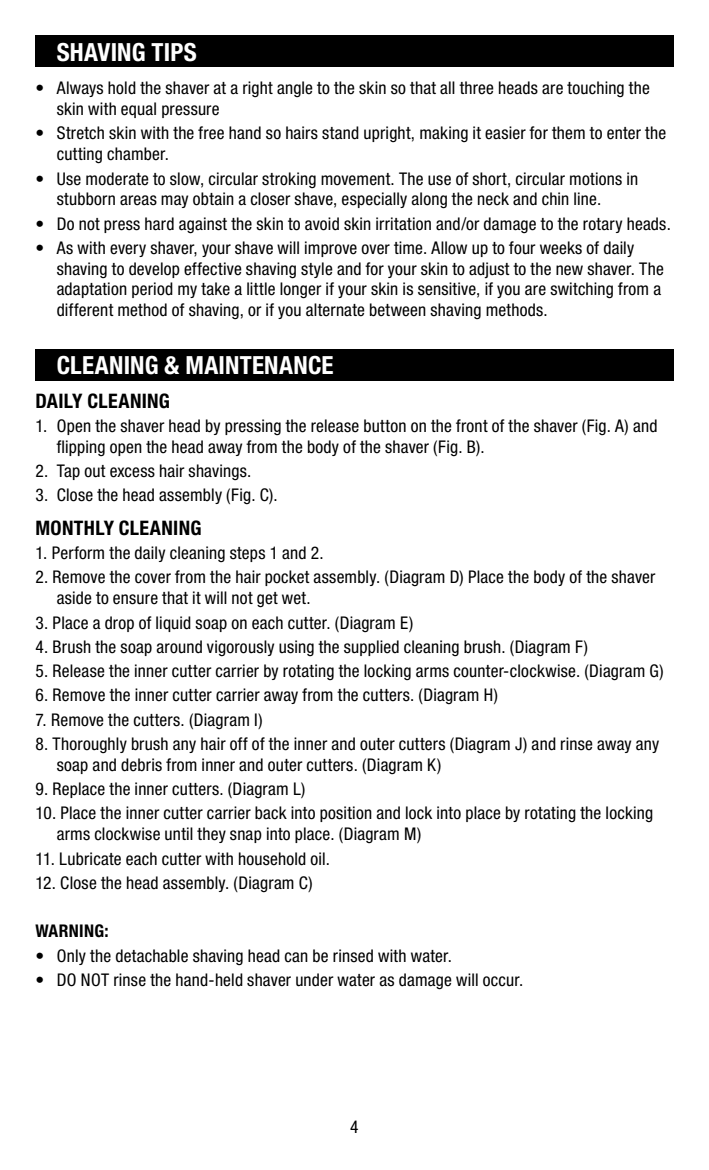
<style>
.page{position:relative;width:709px;height:1170px;background:#fff}
.page>*{position:absolute;margin:0;border:0;box-sizing:border-box;transform-origin:0 0}
.t1{font:700 condensed 25px "Helvetica Neue LT Std";letter-spacing:.01em;color:#fff}
.t2{font:700 condensed 20px "Helvetica Neue LT Std";letter-spacing:.015em;color:#000}
.t3{font:condensed 17.5px/20.8px "Helvetica Neue LT Std";letter-spacing:.015em;color:#000}
.t4{font:700 condensed 17.5px "Helvetica Neue LT Std";letter-spacing:.015em;color:#000}
</style>
<div class="page">
<div style="left:35px;top:350px;width:638px;height:31px;background:#000"></div>
<div style="left:35px;top:35px;width:638px;height:32px;background:#000"></div>
<h1 class="t1" style="left:57px;top:37px;width:141px">SHAVING TIPS</h1>
<p class="t3" style="left:57px;top:78px;width:594px;text-indent:-21px">• Always hold the shaver at a right angle to the skin so that all three heads are touching the skin with equal pressure</p>
<p class="t3" style="left:57px;top:123px;width:611px;text-indent:-21px">• Stretch skin with the free hand so hairs stand upright, making it easier for them to enter the cutting chamber.</p>
<p class="t3" style="left:57px;top:168px;width:583px;text-indent:-21px">• Use moderate to slow, circular stroking movement. The use of short, circular motions in stubborn areas may obtain a closer shave, especially along the neck and chin line.</p>
<p class="t3" style="left:35px;top:213px;width:637px">• Do not press hard against the skin to avoid skin irritation and/or damage to the rotary heads.</p>
<p class="t3" style="left:57px;top:237px;width:608px;text-indent:-21px">• As with every shaver, your shave will improve over time. Allow up to four weeks of daily shaving to develop effective shaving style and for your skin to adjust to the new shaver. The adaptation period my take a little longer if your skin is sensitive, if you are switching from a different method of shaving, or if you alternate between shaving methods.</p>
<h1 class="t1" style="left:57px;top:350px;width:278px">CLEANING &amp; MAINTENANCE</h1>
<p class="t2" style="left:35px;top:388px;width:136px">DAILY CLEANING</p>
<p class="t3" style="left:57px;top:415px;width:602px;text-indent:-21px">1. Open the shaver head by pressing the release button on the front of the shaver (Fig. A) and flipping open the head away from the body of the shaver (Fig. B).</p>
<p class="t3" style="left:35px;top:460px;width:217px">2. Tap out excess hair shavings.</p>
<p class="t3" style="left:35px;top:484px;width:244px">3. Close the head assembly (Fig. C).</p>
<p class="t2" style="left:35px;top:515px;width:168px">MONTHLY CLEANING</p>
<p class="t3" style="left:35px;top:542px;width:290px">1. Perform the daily cleaning steps 1 and 2.</p>
<p class="t3" style="left:57px;top:566px;width:600px;text-indent:-21px">2. Remove the cover from the hair pocket assembly. (Diagram D) Place the body of the shaver aside to ensure that it will not get wet.</p>
<p class="t3" style="left:35px;top:612px;width:379px">3. Place a drop of liquid soap on each cutter. (Diagram E)</p>
<p class="t3" style="left:35px;top:636px;width:554px">4. Brush the soap around vigorously using the supplied cleaning brush. (Diagram F)</p>
<p class="t3" style="left:35px;top:660px;width:629px">5. Release the inner cutter carrier by rotating the locking arms counter-clockwise. (Diagram G)</p>
<p class="t3" style="left:35px;top:684px;width:464px">6. Remove the inner cutter carrier away from the cutters. (Diagram H)</p>
<p class="t3" style="left:35px;top:709px;width:229px">7. Remove the cutters. (Diagram I)</p>
<p class="t3" style="left:57px;top:733px;width:604px;text-indent:-21px">8. Thoroughly brush any hair off of the inner and outer cutters (Diagram J) and rinse away any soap and debris from inner and outer cutters. (Diagram K)</p>
<p class="t3" style="left:35px;top:778px;width:271px">9. Replace the inner cutters. (Diagram L)</p>
<p class="t3" style="left:57px;top:802px;width:598px;text-indent:-21px">10. Place the inner cutter carrier back into position and lock into place by rotating the locking arms clockwise until they snap into place. (Diagram M)</p>
<p class="t3" style="left:35px;top:847px;width:296px">11. Lubricate each cutter with household oil.</p>
<p class="t3" style="left:35px;top:872px;width:279px">12. Close the head assembly. (Diagram C)</p>
<p class="t4" style="left:35px;top:920px;width:75px">WARNING:</p>
<p class="t3" style="left:35px;top:944px;width:418px">• Only the detachable shaving head can be rinsed with water.</p>
<p class="t3" style="left:35px;top:969px;width:489px">• DO NOT rinse the hand-held shaver under water as damage will occur.</p>
<p class="t3" style="left:350px;top:1116px;width:10px">4</p>
</div>
